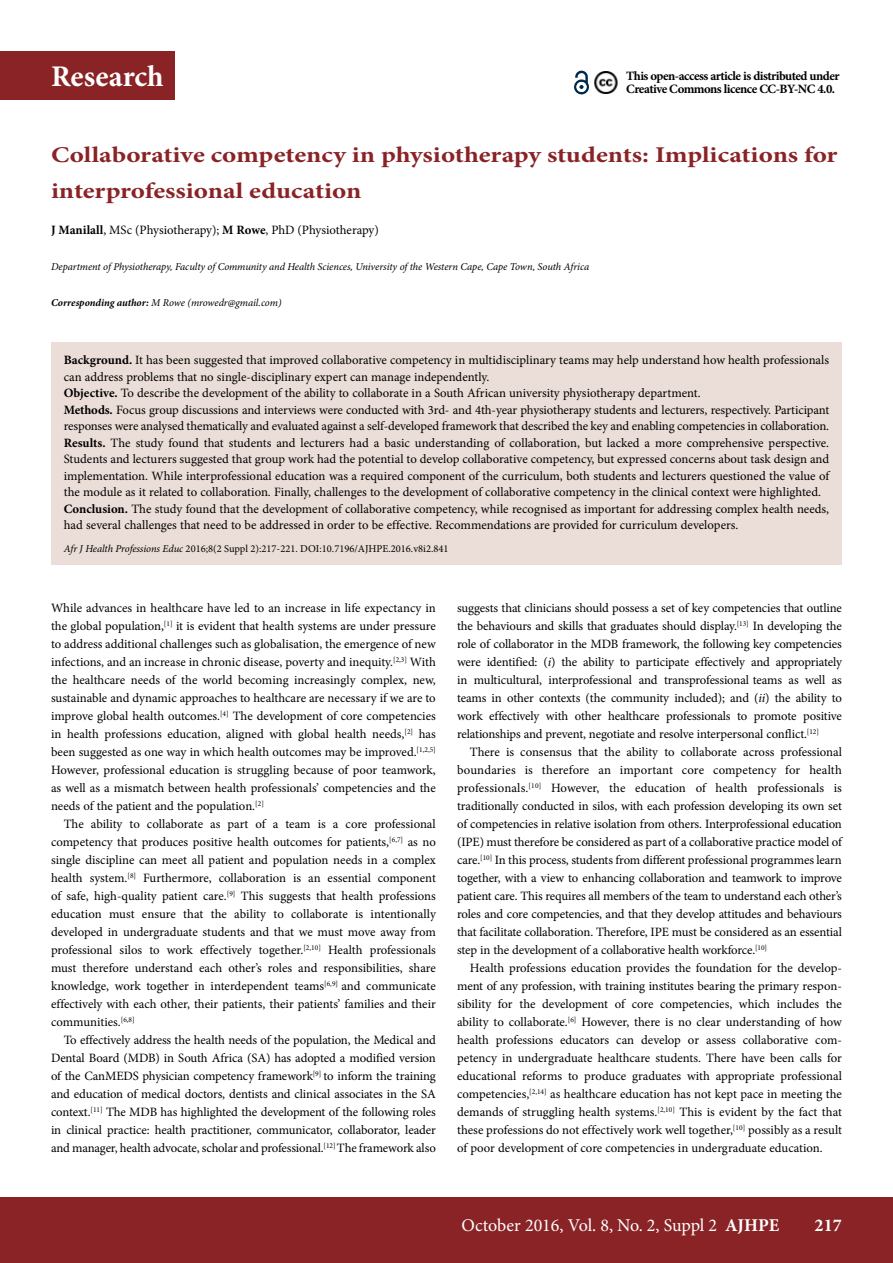
<style>
.page{position:relative;width:893px;height:1263px;background:#fff}
.page>*{position:absolute;margin:0;border:0;box-sizing:border-box;transform-origin:0 0}
.t1{font:700 30px "Minion Pro";color:#fff}
.t2{font:700 22.5px/36px "Minion Pro";letter-spacing:-.005em;color:#892326;scale:1.2 1}
.t3{font:18px "Minion Pro";letter-spacing:-.005em;color:#fff}
.t4{font:700 18px "Minion Pro";color:#fff}
.t5{font:12.75px/18px "Minion Pro";letter-spacing:-.005em;color:#000;text-align:justify}
.t6{font:700 12.75px/13.5px "Minion Pro";letter-spacing:-.04em;color:#000}
.t7{font:italic 10.5px "Minion Pro";letter-spacing:-.01em;color:#000}
.t8{font:10.5px "Minion Pro";color:#000}
.s1{font-weight:700}
.s2{font-style:italic}
</style>
<div class="page">
<div style="left:0;top:1197px;width:893px;height:66px;background:#892326"></div>
<div style="left:0;top:51px;width:174px;height:49px;background:#892326"></div>
<div style="left:51px;top:342px;width:791px;height:223px;background:#ebddd7"></div>
<svg style="left:574px;top:70px;width:15px;height:25px"></svg>
<img style="left:594px;top:71px;width:24px;height:23px">
<h1 class="t1" style="left:51px;top:56px;width:114px">Research</h1>
<p class="t6" style="left:626px;top:69px;width:215px">This open-access article is distributed under<br>Creative Commons licence CC-BY-NC 4.0.</p>
<h2 class="t2" style="left:51px;top:137px;width:657px">Collaborative competency in physiotherapy students: Implications for interprofessional education</h2>
<p class="t5" style="left:51px;top:221px;width:329px"><span class="s1">J Manilall</span>, MSc (Physiotherapy); <span class="s1">M Rowe</span>, PhD (Physiotherapy)</p>
<p class="t7" style="left:51px;top:259px;width:540px">Department of Physiotherapy, Faculty of Community and Health Sciences, University of the Western Cape, Cape Town, South Africa</p>
<p class="t7" style="left:51px;top:295px;width:232px"><span class="s1">Corresponding author:</span> M Rowe (mrowedr@gmail.com)</p>
<p class="t5" style="left:64px;top:352px;width:767px;line-height:16.5px;text-align:left"><span class="s1">Background.</span> It has been suggested that improved collaborative competency in multidisciplinary teams may help understand how health professionals can address problems that no single-disciplinary expert can manage independently.<br><span class="s1">Objective.</span> To describe the development of the ability to collaborate in a South African university physiotherapy department.<br><span class="s1">Methods.</span> Focus group discussions and interviews were conducted with 3rd- and 4th-year physiotherapy students and lecturers, respectively. Participant responses were analysed thematically and evaluated against a self-developed framework that described the key and enabling competencies in collaboration.<br><span class="s1">Results.</span> The study found that students and lecturers had a basic understanding of collaboration, but lacked a more comprehensive perspective.<br>Students and lecturers suggested that group work had the potential to develop collaborative competency, but expressed concerns about task design and implementation. While interprofessional education was a required component of the curriculum, both students and lecturers questioned the value of the module as it related to collaboration. Finally, challenges to the development of collaborative competency in the clinical context were highlighted.<br><span class="s1">Conclusion.</span> The study found that the development of collaborative competency, while recognised as important for addressing complex health needs, had several challenges that need to be addressed in order to be effective. Recommendations are provided for curriculum developers.</p>
<p class="t8" style="left:64px;top:541px;width:386px"><span class="s2">Afr J Health Professions Educ</span> 2016;8(2 Suppl 2):217-221. DOI:10.7196/AJHPE.2016.v8i2.841</p>
<p class="t5" style="left:51px;top:599px;width:386px">While advances in healthcare have led to an increase in life expectancy in the global population,<sup>[1]</sup> it is evident that health systems are under pressure to address additional challenges such as globalisation, the emergence of new infections, and an increase in chronic disease, poverty and inequity.<sup>[2,3]</sup> With the healthcare needs of the world becoming increasingly complex, new, sustainable and dynamic approaches to healthcare are necessary if we are to improve global health outcomes.<sup>[4]</sup> The development of core competencies in health professions education, aligned with global health needs,<sup>[2]</sup> has been suggested as one way in which health outcomes may be improved.<sup>[1,2,5] </sup>However, professional education is struggling because of poor teamwork, as well as a mismatch between health professionals’ competencies and the needs of the patient and the population.<sup>[2]</sup></p>
<p class="t5" style="left:51px;top:815px;width:386px;text-indent:13px">The ability to collaborate as part of a team is a core professional competency that produces positive health outcomes for patients,<sup>[6,7]</sup> as no single discipline can meet all patient and population needs in a complex health system.<sup>[8]</sup> Furthermore, collaboration is an essential component of safe, high-quality patient care.<sup>[9]</sup> This suggests that health professions education must ensure that the ability to collaborate is intentionally developed in undergraduate students and that we must move away from professional silos to work effectively together.<sup>[2,10]</sup> Health professionals must therefore understand each other’s roles and responsibilities, share knowledge, work together in interdependent teams<sup>[6,9]</sup> and communicate effectively with each other, their patients, their patients’ families and their communities.<sup>[6,8]</sup></p>
<p class="t5" style="left:51px;top:1031px;width:386px;text-indent:13px">To effectively address the health needs of the population, the Medical and Dental Board (MDB) in South Africa (SA) has adopted a modified version of the CanMEDS physician competency framework<sup>[9]</sup> to inform the training and education of medical doctors, dentists and clinical associates in the SA context.<sup>[11]</sup> The MDB has highlighted the development of the following roles in clinical practice: health practitioner, communicator, collaborator, leader and manager, health advocate, scholar and professional.<sup>[12]</sup> The framework also</p>
<p class="t5" style="left:457px;top:599px;width:386px">suggests that clinicians should possess a set of key competencies that outline the behaviours and skills that graduates should display.<sup>[13]</sup> In developing the role of collaborator in the MDB framework, the following key competencies were identified: (<span class="s2">i</span>) the ability to participate effectively and appropriately in multicultural, interprofessional and transprofessional teams as well as teams in other contexts (the community included); and (<span class="s2">ii</span>) the ability to work effectively with other healthcare professionals to promote positive relationships and prevent, negotiate and resolve interpersonal conflict.<sup>[12]</sup></p>
<p class="t5" style="left:457px;top:743px;width:386px;text-indent:13px">There is consensus that the ability to collaborate across professional boundaries is therefore an important core competency for health professionals.<sup>[10]</sup> However, the education of health professionals is traditionally conducted in silos, with each profession developing its own set of competencies in relative isolation from others. Interprofessional education (IPE) must therefore be considered as part of a collaborative practice model of care.<sup>[10]</sup> In this process, students from different professional programmes learn together, with a view to enhancing collaboration and teamwork to improve patient care. This requires all members of the team to understand each other’s roles and core competencies, and that they develop attitudes and behaviours that facilitate collaboration. Therefore, IPE must be considered as an essential step in the development of a collaborative health workforce.<sup>[10]</sup></p>
<p class="t5" style="left:457px;top:959px;width:386px;text-indent:13px">Health professions education provides the foundation for the develop&shy;ment of any profession, with training institutes bearing the primary respon&shy;sibility for the development of core competencies, which includes the ability to collaborate.<sup>[6]</sup> However, there is no clear understanding of how health professions educators can develop or assess collaborative com&shy;petency in undergraduate healthcare students. There have been calls for educational reforms to produce graduates with appropriate professional competencies,<sup>[2,14]</sup> as healthcare education has not kept pace in meeting the demands of struggling health systems.<sup>[2,10]</sup> This is evident by the fact that these professions do not effectively work well together,<sup>[10]</sup> possibly as a result of poor development of core competencies in undergraduate education.</p>
<h3 class="t3" style="left:462px;top:1213px;width:319px">October 2016, Vol. 8, No. 2, Suppl 2 <span class="s1">AJHPE</span></h3>
<h3 class="t4" style="left:814px;top:1213px;width:29px">217</h3>
</div>
